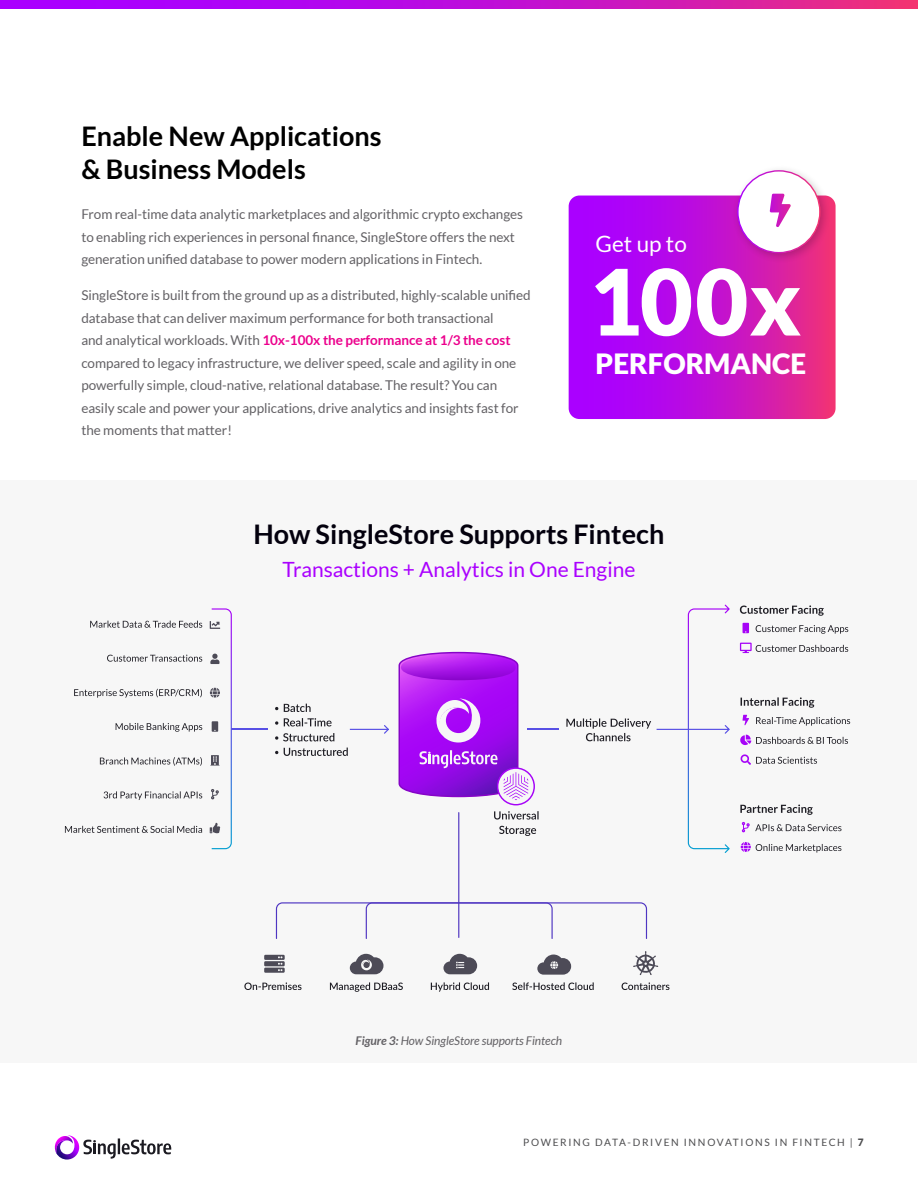
<style>
.page{position:relative;width:918px;height:1188px;background:#fff}
.page>*{position:absolute;margin:0;border:0;box-sizing:border-box;transform-origin:0 0}
.t1{font:900 91.5px "Lato";color:#fff}
.t2{font:33.45px "Font Awesome 5 Pro Solid";color:#fff}
.t3{font:900 27.9px "Lato";color:#fff}
.t4{font:700 27px/32.4px "Lato";color:#000}
.t5{font:700 27px "Lato";color:#03000d}
.t6{font:22.5px "Lato";color:#fff}
.t7{font:21px "Lato";color:#a0f}
.t8{font:13.5px/22.5px "Lato";letter-spacing:-.005em;color:#636165}
.t9{font:italic 12px "Lato";letter-spacing:-.005em;color:#636165}
.t10{font:10.2px "Lato";letter-spacing:.165em;color:#4d4d4f}
.s1{font-weight:700;color:#ec008c}
.s2{font-weight:700}
.s3{font-weight:900}
</style>
<div class="page">
<svg style="left:54px;top:1135px;width:117px;height:25px"></svg>
<svg style="left:0;top:0;width:918px;height:9px;background:#c210d0"></svg>
<svg style="left:569px;top:196px;width:267px;height:223px;background:#c010d4"></svg>
<div style="left:732px;top:165px;width:99px;height:98px;background:#000;opacity:.2"></div>
<div style="left:738px;top:171px;width:82px;height:82px;background:#fff;border-radius:50%"></div>
<svg style="left:64px;top:604px;width:787px;height:388px"></svg>
<p class="t4" style="left:81px;top:120px;width:302px">Enable New Applications &amp; Business Models</p>
<p class="t8" style="left:81px;top:203px;width:443px">From real-time data analytic marketplaces and algorithmic crypto exchanges to enabling rich experiences in personal finance, SingleStore offers the next generation unified database to power modern applications in Fintech.</p>
<p class="t8" style="left:81px;top:284px;width:451px">SingleStore is built from the ground up as a distributed, highly-scalable unified database that can deliver maximum performance for both transactional<br>and analytical workloads. With <span class="s1">10x-100x the performance at 1/3 the cost </span>compared to legacy infrastructure, we deliver speed, scale and agility in one powerfully simple, cloud-native, relational database. The result? You can easily scale and power your applications, drive analytics and insights fast for the moments that matter!</p>
<p class="t6" style="left:596px;top:232px;width:93px">Get up to</p>
<p class="t2" style="left:770px;top:194px;width:22px">□●▼</p>
<p class="t1" style="left:589px;top:248px;width:214px">100x</p>
<p class="t3" style="left:596px;top:347px;width:212px">PERFORMANCE</p>
<p class="t5" style="left:253px;top:518px;width:413px">How SingleStore Supports Fintech</p>
<p class="t7" style="left:283px;top:557px;width:354px">Transactions + Analytics in One Engine</p>
<p class="t9" style="left:356px;top:1034px;width:208px"><span class="s2">Figure 3:</span> How SingleStore supports Fintech</p>
<p class="t10" style="left:523px;top:1137px;width:342px">POWERING DATA-DRIVEN INNOVATIONS IN FINTECH | <span class="s3">7</span></p>
</div>
